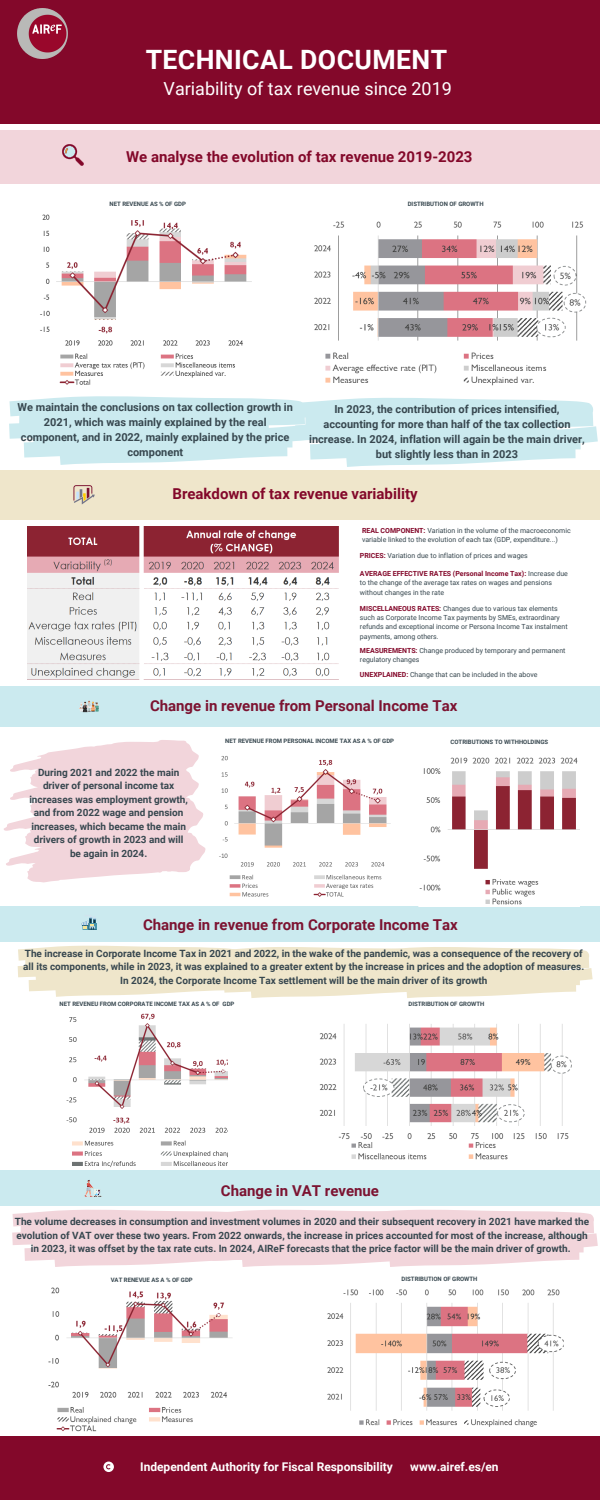
<style>
.page{position:relative;width:600px;height:1500px;background:#fff}
.page>*{position:absolute;margin:0;border:0;box-sizing:border-box;transform-origin:0 0}
.t1{font:700 26.6px "Roboto";letter-spacing:.015em;color:#fff}
.t2{font:18px "Roboto";color:#fff}
.t3{font:700 15px "Roboto";color:#7c1331}
.t4{font:700 15px "Roboto";color:#83082a}
.t5{font:700 12px "Roboto";color:#fff}
.t6{font:700 11px/15px "Roboto";color:#37474f;text-align:center}
.t7{font:700 10px/13.5px "Roboto";color:#37474f;text-align:center}
.t8{font:7px/9.3px "Roboto";color:#37474f}
.t9{font:700 6px "Roboto";color:#37474f}
.s1{font-weight:700;color:#83082a}
</style>
<div class="page">
<div style="left:0;top:0;width:600px;height:124px;background:#83082a"></div>
<div style="left:0;top:130px;width:600px;height:53px;background:#f2d5db"></div>
<div style="left:0;top:470px;width:600px;height:49px;background:#efe6cb"></div>
<svg style="left:73px;top:485px;width:21px;height:19px"></svg>
<div style="left:0;top:907px;width:600px;height:35px;background:#cbeaef"></div>
<div style="left:0;top:686px;width:600px;height:40px;background:#cbeaef"></div>
<svg style="left:62px;top:144px;width:22px;height:22px"></svg>
<svg style="left:9px;top:396px;width:589px;height:71px;background:#d3edf1"></svg>
<div style="left:0;top:1437px;width:600px;height:63px;background:#83082a"></div>
<svg style="left:103px;top:1462px;width:11px;height:10px"></svg>
<svg style="left:79px;top:700px;width:20px;height:12px"></svg>
<svg style="left:81px;top:917px;width:15px;height:13px"></svg>
<div style="left:0;top:1171px;width:600px;height:35px;background:#cbeaef"></div>
<svg style="left:84px;top:1180px;width:18px;height:17px"></svg>
<svg style="left:12px;top:1209px;width:586px;height:58px;background:#f3d9de"></svg>
<svg style="left:18px;top:945px;width:574px;height:53px;background:#f1e9d1"></svg>
<img style="left:18px;top:8px;width:50px;height:51px">
<img style="left:40px;top:214px;width:212px;height:171px">
<img style="left:314px;top:221px;width:273px;height:164px">
<img style="left:27px;top:526px;width:312px;height:153px">
<img style="left:219px;top:756px;width:172px;height:141px">
<img style="left:419px;top:757px;width:160px;height:148px">
<svg style="left:4px;top:740px;width:202px;height:142px"></svg>
<img style="left:319px;top:1024px;width:253px;height:136px">
<img style="left:66px;top:1014px;width:161px;height:153px">
<img style="left:48px;top:1287px;width:184px;height:145px">
<img style="left:327px;top:1289px;width:236px;height:138px">
<h4 class="t1" style="left:146px;top:44px;width:303px">TECHNICAL DOCUMENT</h4>
<h6 class="t2" style="left:164px;top:78px;width:290px">Variability of tax revenue since 2019</h6>
<p class="t4" style="left:126px;top:148px;width:348px">We analyse the evolution of tax revenue 2019-2023</p>
<h3 class="t9" style="left:110px;top:201px;width:78px">NET REVENUE AS % OF GDP</h3>
<p class="t9" style="left:408px;top:201px;width:77px">DISTRIBUTION OF GROWTH</p>
<h6 class="t6" style="left:18px;top:400px;width:277px">We maintain the conclusions on tax collection growth in 2021, which was mainly explained by the real component, and in 2022, mainly explained by the price component</h6>
<h6 class="t6" style="left:309px;top:402px;width:277px">In 2023, the contribution of prices intensified, accounting for more than half of the tax collection increase. In 2024, inflation will again be the main driver, but slightly less than in 2023</h6>
<p class="t4" style="left:172px;top:485px;width:247px">Breakdown of tax revenue variability</p>
<p class="t8" style="left:362px;top:526px;width:210px"><span class="s1">REAL COMPONENT:</span> Variation in the volume of the macroeconomic variable linked to the evolution of each tax (GDP, expenditure...)</p>
<p class="t8" style="left:360px;top:551px;width:169px"><span class="s1">PRICES:</span> Variation due to inflation of prices and wages</p>
<p class="t8" style="left:360px;top:569px;width:210px"><span class="s1">AVERAGE EFFECTIVE RATES (Personal Income Tax):</span> Increase due to the change of the average tax rates on wages and pensions without changes in the rate</p>
<p class="t8" style="left:360px;top:604px;width:209px"><span class="s1">MISCELLANEOUS RATES:</span> Changes due to various tax elements such as Corporate Income Tax payments by SMEs, extraordinary refunds and exceptional income or Persona Income Tax instalment payments, among others.</p>
<p class="t8" style="left:360px;top:645px;width:207px"><span class="s1">MEASUREMENTS:</span> Change produced by temporary and permanent regulatory changes</p>
<h3 class="t8" style="left:360px;top:670px;width:179px"><span class="s1">UNEXPLAINED:</span> Change that can be included in the above</h3>
<h4 class="t3" style="left:150px;top:697px;width:309px">Change in revenue from Personal Income Tax</h4>
<p class="t7" style="left:29px;top:766px;width:160px">During 2021 and 2022 the main driver of personal income tax increases was employment growth, and from 2022 wage and pension increases, which became the main drivers of growth in 2023 and will be again in 2024.</p>
<h6 class="t9" style="left:225px;top:738px;width:170px">NET REVENUE FROM PERSONAL INCOME TAX AS A % OF GDP</h6>
<h6 class="t9" style="left:451px;top:738px;width:99px">COTRIBUTIONS TO WITHHOLDINGS</h6>
<p class="t3" style="left:143px;top:916px;width:316px">Change in revenue from Corporate Income Tax</p>
<h5 class="t7" style="left:23px;top:946px;width:563px">The increase in Corporate Income Tax in 2021 and 2022, in the wake of the pandemic, was a consequence of the recovery of all its components, while in 2023, it was explained to a greater extent by the increase in prices and the adoption of measures.<br>In 2024, the Corporate Income Tax settlement will be the main driver of its growth</h5>
<p class="t9" style="left:60px;top:1001px;width:176px">NET REVENEU FROM CORPORATE INCOME TAX AS A % OF GDP</p>
<h6 class="t9" style="left:408px;top:1001px;width:77px">DISTRIBUTION OF GROWTH</h6>
<p class="t3" style="left:221px;top:1182px;width:160px">Change in VAT revenue</p>
<p class="t7" style="left:15px;top:1215px;width:576px">The volume decreases in consumption and investment volumes in 2020 and their subsequent recovery in 2021 have marked the evolution of VAT over these two years. From 2022 onwards, the increase in prices accounted for most of the increase, although in 2023, it was offset by the tax rate cuts. In 2024, AIReF forecasts that the price factor will be the main driver of growth.</p>
<p class="t9" style="left:111px;top:1276px;width:84px">VAT RENEVUE AS A % OF GDP</p>
<p class="t9" style="left:402px;top:1276px;width:77px">DISTRIBUTION OF GROWTH</p>
<h3 class="t5" style="left:140px;top:1459px;width:254px">Independent Authority for Fiscal Responsibility</h3>
<p class="t5" style="left:410px;top:1459px;width:90px">www.airef.es/en</p>
</div>
